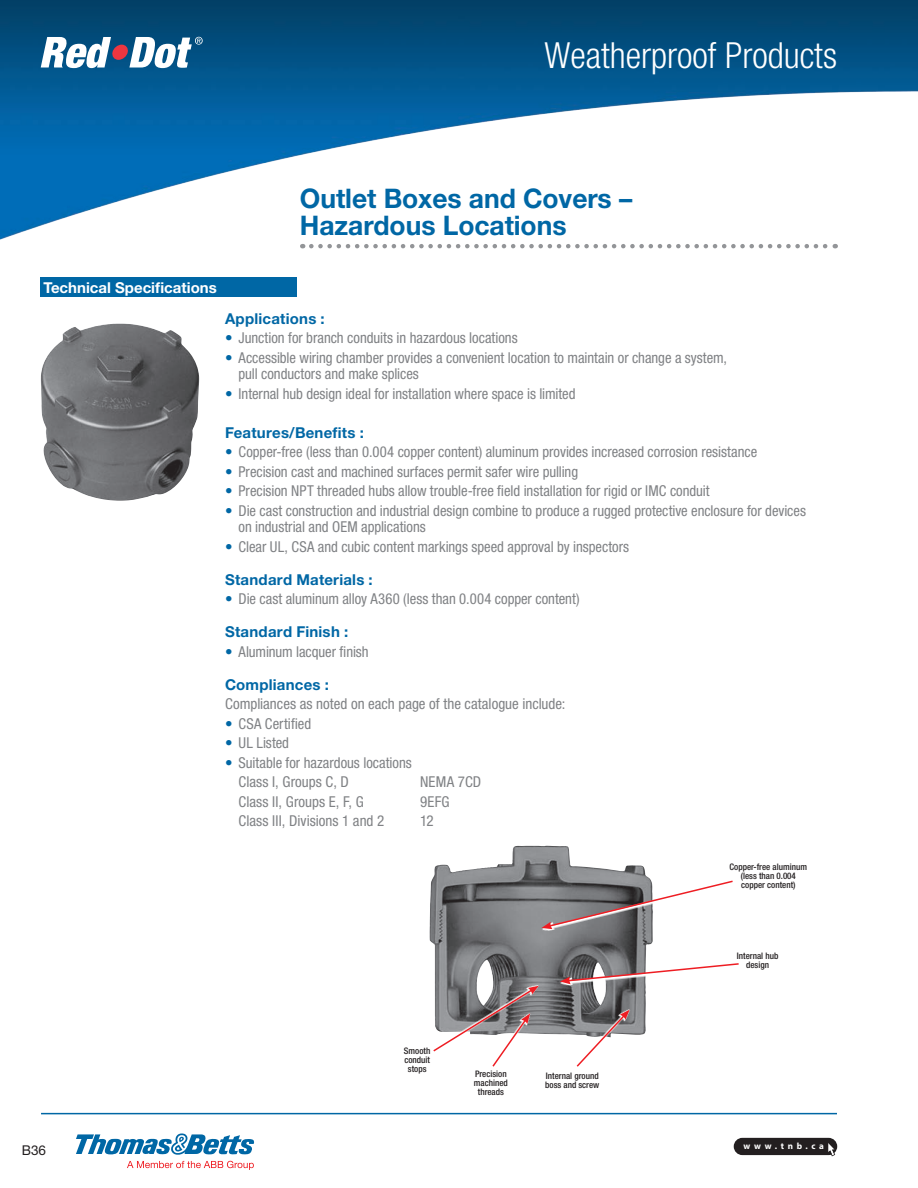
<style>
.page{position:relative;width:918px;height:1188px;background:#fff}
.page>*{position:absolute;margin:0;border:0;box-sizing:border-box;transform-origin:0 0}
.A1_-_Section-bande_b{font:300 condensed 36px "Helvetica Neue LT Std";color:#fff}
._3_-_Titre{font:700 27px/27px "Helvetica Neue LT Std";letter-spacing:-.005em;color:#0067a5}
._10_11_Roman_condens{font:condensed 15px/16.5px "Helvetica Neue LT Std";color:#808285}
._10_11_Roman_condens-2{font:700 15px "Helvetica Neue LT Std";letter-spacing:.015em;color:#0067a5}
.t1{font:700 15px "Helvetica Neue LT Std";color:#fff}
.t2{font:13.5px "Helvetica Neue LT Std";color:#231f20}
.t3{font:500 condensed 9px/9px "Helvetica Neue LT Std";color:#231f20;text-align:center}
.t4{font:700 9px "Myriad Pro";letter-spacing:.405em;color:#fff}
.s1{font-weight:700;font-stretch:normal;color:#0067a5}
</style>
<div class="page">
<div style="left:734px;top:1138px;width:103px;height:17px;background:#231f20;border-radius:9px"></div>
<svg style="left:827px;top:1143px;width:8px;height:13px"></svg>
<img style="left:0;top:0;width:918px;height:249px">
<hr style="left:41px;top:1113px;width:796px;height:1px;background:#0067a5">
<img style="left:41px;top:324px;width:152px;height:177px">
<img style="left:429px;top:846px;width:224px;height:189px">
<svg style="left:540px;top:877px;width:193px;height:56px"></svg>
<svg style="left:559px;top:959px;width:180px;height:27px"></svg>
<svg style="left:431px;top:981px;width:111px;height:86px"></svg>
<svg style="left:573px;top:1006px;width:61px;height:61px"></svg>
<svg style="left:127px;top:1161px;width:127px;height:9px"></svg>
<svg style="left:76px;top:1133px;width:178px;height:22px"></svg>
<div style="left:40px;top:277px;width:257px;height:19px;background:#0067a5"></div>
<svg style="left:311px;top:244px;width:525px;height:4px"></svg>
<svg style="left:41px;top:37px;width:162px;height:31px"></svg>
<p class="A1_-_Section-bande_b" style="left:544px;top:34px;width:294px">Weatherproof Products</p>
<p class="_3_-_Titre" style="left:300px;top:185px;width:334px">Outlet Boxes and Covers –<br>Hazardous Locations</p>
<p class="t1" style="left:44px;top:279px;width:175px">Technical Specifications</p>
<p class="_10_11_Roman_condens-2" style="left:225px;top:309px;width:101px">Applications :</p>
<p class="_10_11_Roman_condens" style="left:225px;top:330px;width:294px"><span class="s1">•</span> Junction for branch conduits in hazardous locations</p>
<p class="_10_11_Roman_condens" style="left:239px;top:349px;width:490px;text-indent:-14px"><span class="s1">•</span> Accessible wiring chamber provides a convenient location to maintain or change a system, pull conductors and make splices</p>
<p class="_10_11_Roman_condens" style="left:225px;top:385px;width:352px"><span class="s1">•</span> Internal hub design ideal for installation where space is limited</p>
<p class="_10_11_Roman_condens-2" style="left:225px;top:423px;width:140px">Features/Benefits :</p>
<p class="_10_11_Roman_condens" style="left:225px;top:444px;width:534px"><span class="s1">•</span> Copper-free (less than 0.004 copper content) aluminum provides increased corrosion resistance</p>
<p class="_10_11_Roman_condens" style="left:225px;top:463px;width:355px"><span class="s1">•</span> Precision cast and machined surfaces permit safer wire pulling</p>
<p class="_10_11_Roman_condens" style="left:225px;top:483px;width:486px"><span class="s1">•</span> Precision NPT threaded hubs allow trouble-free field installation for rigid or IMC conduit</p>
<p class="_10_11_Roman_condens" style="left:238px;top:502px;width:569px;text-indent:-13px"><span class="s1">•</span> Die cast construction and industrial design combine to produce a rugged protective enclosure for devices on industrial and OEM applications</p>
<p class="_10_11_Roman_condens" style="left:225px;top:538px;width:406px"><span class="s1">•</span> Clear UL, CSA and cubic content markings speed approval by inspectors</p>
<p class="_10_11_Roman_condens-2" style="left:225px;top:570px;width:149px">Standard Materials :</p>
<p class="_10_11_Roman_condens" style="left:225px;top:591px;width:356px"><span class="s1">•</span> Die cast aluminum alloy A360 (less than 0.004 copper content)</p>
<p class="_10_11_Roman_condens-2" style="left:225px;top:623px;width:125px">Standard Finish :</p>
<p class="_10_11_Roman_condens" style="left:225px;top:643px;width:145px"><span class="s1">•</span> Aluminum lacquer finish</p>
<p class="_10_11_Roman_condens-2" style="left:225px;top:675px;width:105px">Compliances :</p>
<p class="_10_11_Roman_condens" style="left:225px;top:696px;width:342px">Compliances as noted on each page of the catalogue include:</p>
<p class="_10_11_Roman_condens" style="left:225px;top:715px;width:88px"><span class="s1">•</span> CSA Certified</p>
<p class="_10_11_Roman_condens" style="left:225px;top:735px;width:66px"><span class="s1">•</span> UL Listed</p>
<p class="_10_11_Roman_condens" style="left:225px;top:754px;width:188px"><span class="s1">•</span> Suitable for hazardous locations</p>
<p class="_10_11_Roman_condens" style="left:238px;top:774px;width:112px">Class I, Groups C, D</p>
<p class="_10_11_Roman_condens" style="left:420px;top:774px;width:63px">NEMA 7CD</p>
<p class="_10_11_Roman_condens" style="left:238px;top:793px;width:127px">Class II, Groups E, F, G</p>
<p class="_10_11_Roman_condens" style="left:420px;top:793px;width:31px">9EFG</p>
<p class="_10_11_Roman_condens" style="left:238px;top:813px;width:147px">Class III, Divisions 1 and 2</p>
<p class="_10_11_Roman_condens" style="left:420px;top:813px;width:15px">12</p>
<p class="t3" style="left:730px;top:862px;width:79px">Copper-free aluminum</p>
<p class="t3" style="left:741px;top:871px;width:57px;text-align:left">(less than 0.004 copper content)</p>
<p class="t3" style="left:737px;top:952px;width:43px">Internal hub design</p>
<p class="t2" style="left:22px;top:1142px;width:26px">B36</p>
<p class="t3" style="left:404px;top:1046px;width:28px">Smooth conduit stops</p>
<p class="t3" style="left:474px;top:1069px;width:35px;text-align:left">Precision machined</p>
<p class="t3" style="left:478px;top:1087px;width:28px">threads</p>
<p class="t3" style="left:546px;top:1071px;width:54px">Internal ground</p>
<p class="t3" style="left:545px;top:1080px;width:56px">boss and screw</p>
<p class="t4" style="left:744px;top:1140px;width:82px">www.tnb.ca</p>
</div>
